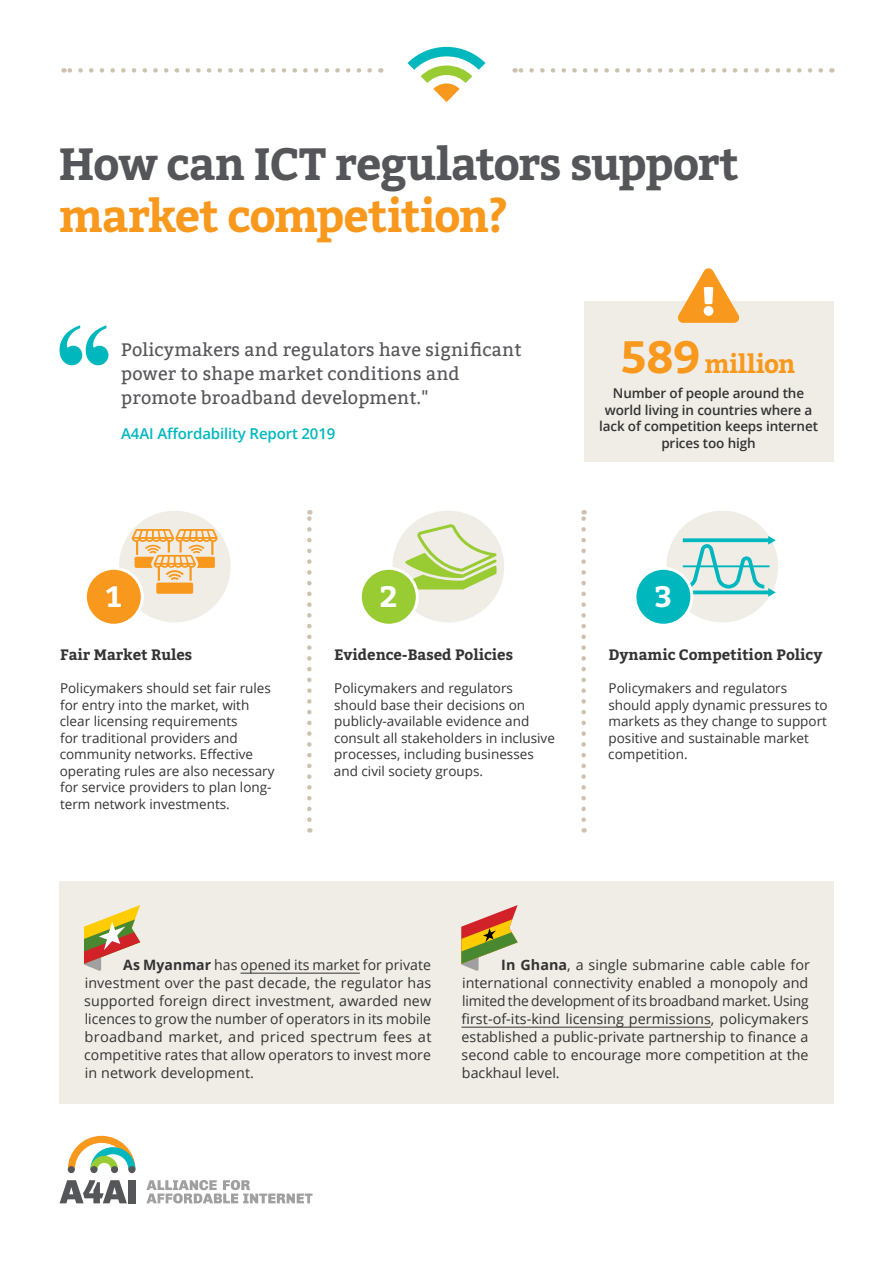
<style>
.page{position:relative;width:893px;height:1263px;background:#fff}
.page>*{position:absolute;margin:0;border:0;box-sizing:border-box;transform-origin:0 0}
.t1{font:700 45px "Bitter";letter-spacing:-.025em;color:#55565a}
.t2{font:700 45px "Bitter";letter-spacing:-.03em;color:#f8981d}
.t3{font:700 29.4px "Bitter";color:#fff}
.t4{font:700 25.5px "Bitter";letter-spacing:-.015em;color:#f8981d}
.t5{font:18px/24px "Bitter";letter-spacing:.01em;color:#55565a}
.t6{font:700 15px "Bitter";color:#333}
.t7{font:600 15px "Open Sans";letter-spacing:-.01em;color:#00b7bd}
.t8{font:14.25px/18px "Open Sans";letter-spacing:.005em;color:#333;text-align:justify}
.t9{font:13.5px/16.5px "Open Sans";color:#333}
.t10{font:600 13.5px/16.5px "Open Sans";letter-spacing:-.01em;color:#333;text-align:center}
.s1{font-size:45px}
.s2{font-weight:700}
</style>
<div class="page">
<div style="left:60px;top:880px;width:774px;height:223px;background:#f0ede7"></div>
<div style="left:128px;top:1180px;width:7px;height:23px;background:#55565a"></div>
<svg style="left:60px;top:1180px;width:67px;height:23px"></svg>
<svg style="left:68px;top:1136px;width:67px;height:34px"></svg>
<div style="left:128px;top:1166px;width:7px;height:7px;background:#55565a;border-radius:50%"></div>
<div style="left:111px;top:1166px;width:7px;height:7px;background:#55565a;border-radius:50%"></div>
<div style="left:90px;top:1166px;width:7px;height:7px;background:#55565a;border-radius:50%"></div>
<div style="left:68px;top:1166px;width:7px;height:7px;background:#55565a;border-radius:50%"></div>
<svg style="left:146px;top:1180px;width:167px;height:23px"></svg>
<svg style="left:60px;top:325px;width:48px;height:40px"></svg>
<hr style="left:241px;top:973px;width:119px;height:1px;background:#333">
<hr style="left:461px;top:1027px;width:250px;height:1px;background:#333">
<svg style="left:84px;top:905px;width:56px;height:66px"></svg>
<svg style="left:461px;top:905px;width:57px;height:66px"></svg>
<div style="left:584px;top:302px;width:249px;height:160px;background:#f0ede7"></div>
<svg style="left:678px;top:268px;width:61px;height:55px"></svg>
<svg style="left:581px;top:510px;width:5px;height:310px"></svg>
<svg style="left:307px;top:510px;width:5px;height:310px"></svg>
<div style="left:119px;top:511px;width:112px;height:111px;background:#f0ede7;border-radius:50%"></div>
<div style="left:85px;top:568px;width:57px;height:57px;background:#f8981d;border-radius:50%"></div>
<div style="left:84px;top:567px;width:60px;height:60px;border:3px solid #fff;border-radius:50%"></div>
<svg style="left:132px;top:529px;width:86px;height:65px"></svg>
<div style="left:392px;top:511px;width:112px;height:111px;background:#f0ede7;border-radius:50%"></div>
<svg style="left:400px;top:524px;width:97px;height:65px"></svg>
<div style="left:360px;top:568px;width:57px;height:57px;background:#9c3;border-radius:50%"></div>
<div style="left:359px;top:567px;width:60px;height:60px;border:3px solid #fff;border-radius:50%"></div>
<div style="left:666px;top:511px;width:112px;height:111px;background:#f0ede7;border-radius:50%"></div>
<svg style="left:683px;top:536px;width:93px;height:61px"></svg>
<div style="left:635px;top:568px;width:57px;height:57px;background:#00b7bd;border-radius:50%"></div>
<div style="left:633px;top:567px;width:60px;height:60px;border:3px solid #fff;border-radius:50%"></div>
<svg style="left:64px;top:68px;width:306px;height:5px"></svg>
<svg style="left:515px;top:68px;width:306px;height:5px"></svg>
<svg style="left:407px;top:47px;width:78px;height:55px"></svg>
<h1 class="t1" style="left:59px;top:137px;width:681px">How can ICT regulators support</h1>
<h1 class="t2" style="left:59px;top:189px;width:451px">market competition?</h1>
<p class="t5" style="left:121px;top:337px;width:402px">Policymakers and regulators have significant power to shape market conditions and promote broadband development."</p>
<p class="t7" style="left:121px;top:423px;width:216px">A4AI Affordability Report 2019</p>
<h3 class="t4" style="left:622px;top:349px;width:175px"><span class="s1">589</span> million</h3>
<p class="t10" style="left:599px;top:385px;width:220px">Number of people around the world living in countries where a lack of competition keeps internet prices too high</p>
<h2 class="t3" style="left:106px;top:579px;width:17px">1</h2>
<h2 class="t3" style="left:380px;top:579px;width:19px">2</h2>
<h2 class="t3" style="left:655px;top:579px;width:19px">3</h2>
<p class="t6" style="left:60px;top:645px;width:134px">Fair Market Rules</p>
<p class="t9" style="left:60px;top:680px;width:216px">Policymakers should set fair rules for entry into the market, with clear licensing requirements<br>for traditional providers and community networks. Effective operating rules are also necessary for service providers to plan long&shy;term network investments.</p>
<p class="t6" style="left:334px;top:645px;width:180px">Evidence-Based Policies</p>
<p class="t9" style="left:334px;top:680px;width:222px">Policymakers and regulators should base their decisions on publicly-available evidence and consult all stakeholders in inclusive processes, including businesses and civil society groups.</p>
<p class="t6" style="left:608px;top:645px;width:216px">Dynamic Competition Policy</p>
<p class="t9" style="left:608px;top:680px;width:221px">Policymakers and regulators should apply dynamic pressures to markets as they change to support positive and sustainable market competition.</p>
<p class="t8" style="left:84px;top:955px;width:349px;text-indent:39px"><span class="s2">As Myanmar</span> has opened its market for private investment over the past decade, the regulator has supported foreign direct investment, awarded new licences to grow the number of operators in its mobile broadband market, and priced spectrum fees at competitive rates that allow operators to invest more in network development.</p>
<p class="t8" style="left:461px;top:955px;width:350px;text-indent:40px"><span class="s2">In Ghana</span>, a single submarine cable cable for international connectivity enabled a monopoly and limited the development of its broadband market. Using first-of-its-kind licensing permissions, policymakers established a public-private partnership to finance a second cable to encourage more competition at the backhaul level.</p>
</div>
